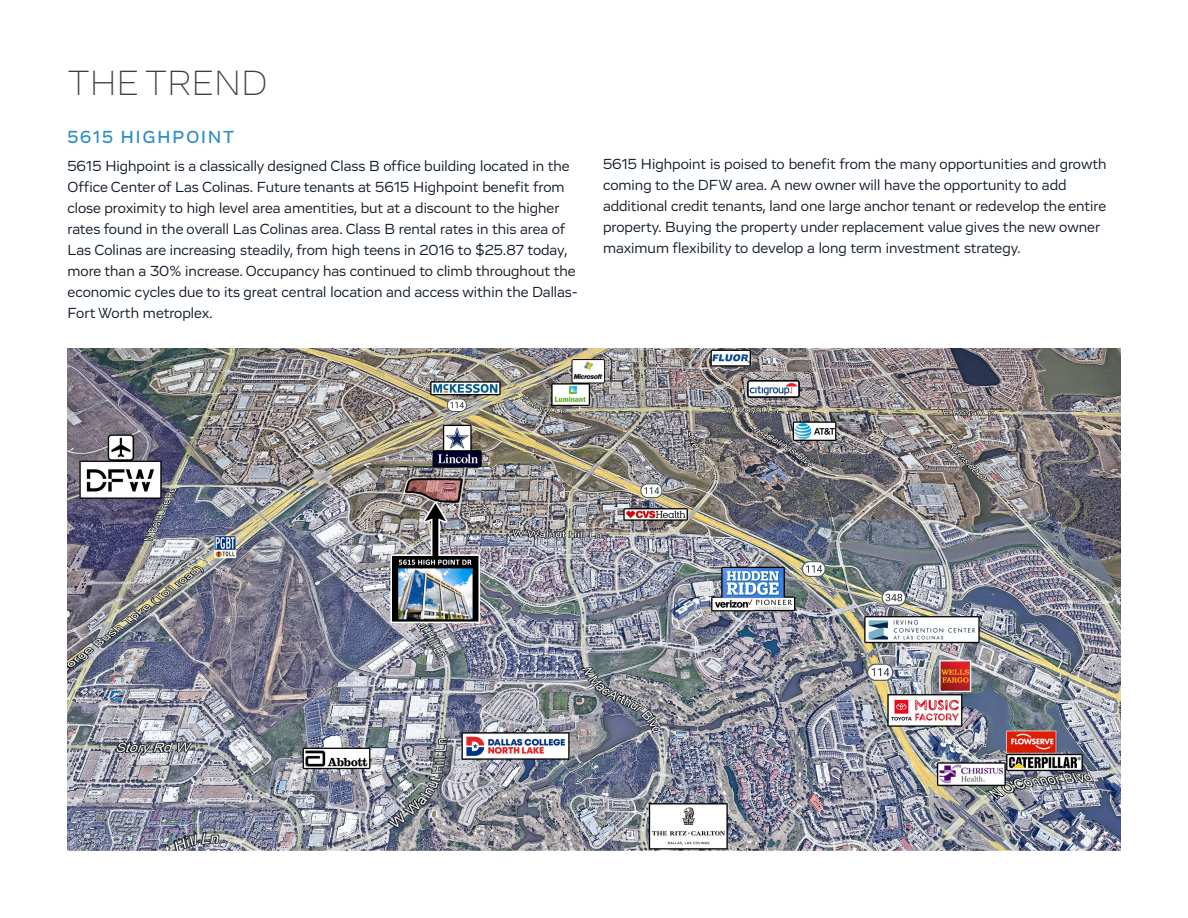
<style>
.page{position:relative;width:1188px;height:918px;background:#fff}
.page>*{position:absolute;margin:0;border:0;box-sizing:border-box;transform-origin:0 0}
.t1{font:200 36px "Vito";letter-spacing:.015em;color:#3e3e3f}
.t2{font:500 18px "Vito";letter-spacing:.115em;color:#298dc1}
.t3{font:15px/21px "Vito";color:#101b26}
</style>
<div class="page">
<img style="left:68px;top:348px;width:1052px;height:502px">
<p class="t1" style="left:68px;top:62px;width:201px">THE TREND</p>
<p class="t2" style="left:68px;top:126px;width:168px">5615 HIGHPOINT</p>
<p class="t3" style="left:68px;top:155px;width:512px">5615 Highpoint is a classically designed Class B office building located in the Office Center of Las Colinas. Future tenants at 5615 Highpoint benefit from close proximity to high level area amentities, but at a discount to the higher rates found in the overall Las Colinas area. Class B rental rates in this area of Las Colinas are increasing steadily, from high teens in 2016 to $25.87 today, more than a 30% increase. Occupancy has continued to climb throughout the economic cycles due to its great central location and access within the Dallas-Fort Worth metroplex.</p>
<p class="t3" style="left:603px;top:153px;width:505px">5615 Highpoint is poised to benefit from the many opportunities and growth coming to the DFW area. A new owner will have the opportunity to add additional credit tenants, land one large anchor tenant or redevelop the entire property. Buying the property under replacement value gives the new owner maximum flexibility to develop a long term investment strategy.</p>
</div>
